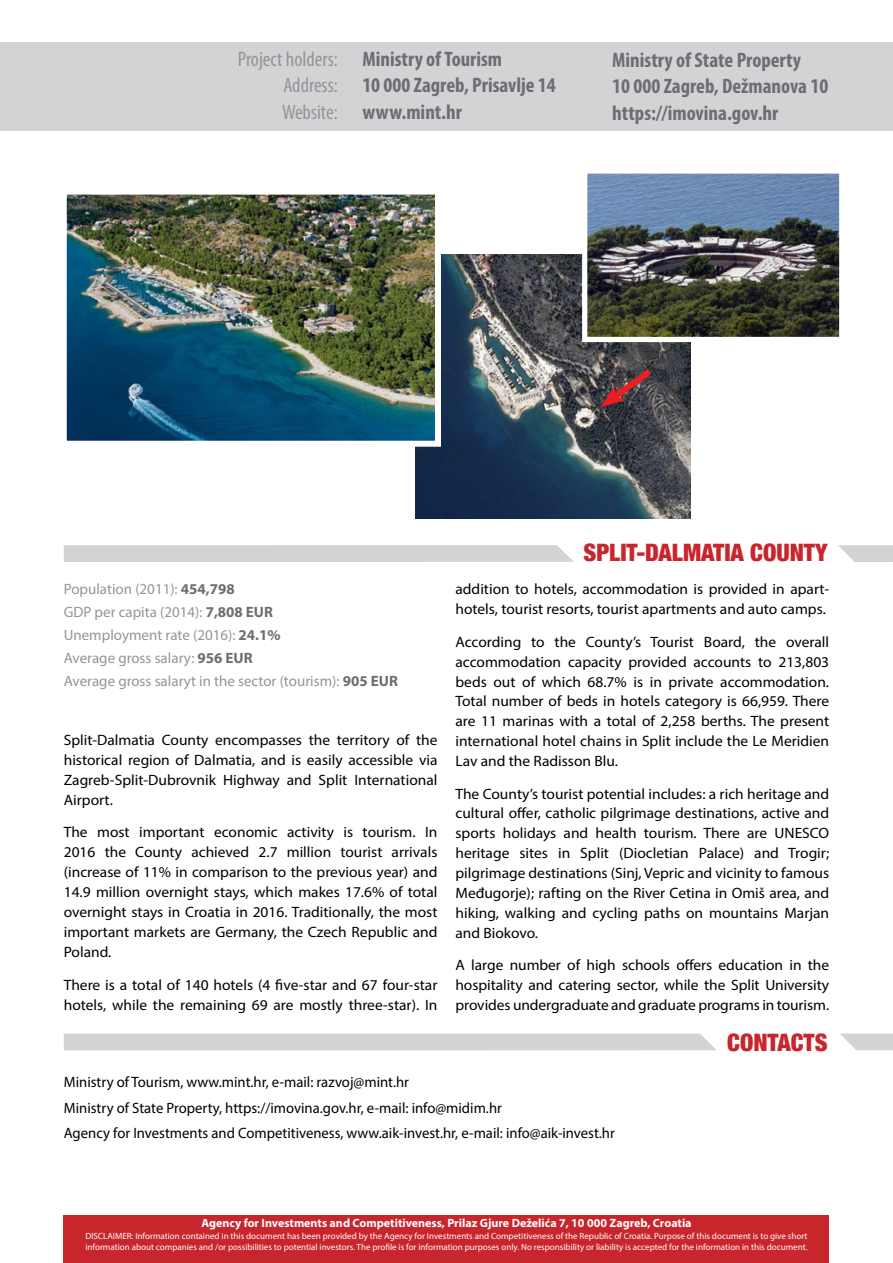
<style>
.page{position:relative;width:893px;height:1263px;background:#fff}
.page>*{position:absolute;margin:0;border:0;box-sizing:border-box;transform-origin:0 0}
.t1{font:900 condensed 24px "Helvetica Neue";color:#c9252c}
.t2{font:700 condensed 21px/26.4px "Myriad Pro";color:#6d6e71}
.t3{font:condensed 21px/26.2px "Myriad Pro";color:#939598;text-align:right}
.t4{font:15px/19.8px "Myriad Pro";color:#000;text-align:justify}
.t5{font:15px/23px "Myriad Pro";color:#939598}
.t6{font:700 12px "Myriad Pro";color:#fff}
.t7{font:9px/10.5px "Myriad Pro";color:#fff}
.s1{font-weight:700;color:#6d6e71}
</style>
<div class="page">
<div style="left:0;top:42px;width:893px;height:88px;background:#d1d3d4"></div>
<svg style="left:838px;top:545px;width:55px;height:17px"></svg>
<div style="left:64px;top:545px;width:510px;height:17px;background:#d1d3d4"></div>
<svg style="left:840px;top:1033px;width:53px;height:17px"></svg>
<div style="left:64px;top:1033px;width:652px;height:17px;background:#d1d3d4"></div>
<div style="left:64px;top:1215px;width:765px;height:48px;background:#c9252c"></div>
<img style="left:415px;top:254px;width:275px;height:264px">
<img style="left:68px;top:196px;width:366px;height:244px">
<div style="left:61px;top:189px;width:380px;height:258px;border:6px solid #fff"></div>
<svg style="left:600px;top:363px;width:58px;height:44px;background:#624044"></svg>
<img style="left:588px;top:174px;width:250px;height:162px">
<div style="left:582px;top:168px;width:262px;height:174px;border:5px solid #fff"></div>
<h2 class="t2" style="left:362px;top:45px;width:195px">Ministry of Tourism<br>10 000 Zagreb, Prisavlje 14 www.mint.hr</h2>
<h2 class="t3" style="left:238px;top:46px;width:102px">Project holders:<br>Address:</h2>
<h2 class="t2" style="left:612px;top:46px;width:218px">Ministry of State Property<br>10 000 Zagreb, Dežmanova 10</h2>
<h2 class="t3" style="left:282px;top:98px;width:57px">Website:</h2>
<h2 class="t2" style="left:612px;top:99px;width:168px">https://imovina.gov.hr</h2>
<p class="t5" style="left:64px;top:578px;width:336px">Population (2011): <span class="s1">454,798<br></span>GDP per capita (2014): <span class="s1">7,808 EUR<br></span>Unemployment rate (2016): <span class="s1">24.1%<br></span>Average gross salary: <span class="s1">956 EUR<br></span>Average gross salaryt in the sector (tourism): <span class="s1">905 EUR</span></p>
<p class="t4" style="left:64px;top:729px;width:375px">Split-Dalmatia County encompasses the territory of the historical region of Dalmatia, and is easily accessible via Zagreb-Split-Dubrovnik Highway and Split International Airport.</p>
<p class="t4" style="left:64px;top:822px;width:375px">The most important economic activity is tourism. In 2016 the County achieved 2.7 million tourist arrivals (increase of 11% in comparison to the previous year) and 14.9 million overnight stays, which makes 17.6% of total overnight stays in Croatia in 2016. Traditionally, the most important markets are Germany, the Czech Republic and Poland.</p>
<p class="t4" style="left:64px;top:975px;width:375px">There is a total of 140 hotels (4 five-star and 67 four-star hotels, while the remaining 69 are mostly three-star). In</p>
<h1 class="t1" style="left:583px;top:538px;width:246px">SPLIT-DALMATIA COUNTY</h1>
<p class="t4" style="left:455px;top:579px;width:375px">addition to hotels, accommodation is provided in apart&shy;hotels, tourist resorts, tourist apartments and auto camps.</p>
<p class="t4" style="left:455px;top:632px;width:375px">According to the County’s Tourist Board, the overall accommodation capacity provided accounts to 213,803 beds out of which 68.7% is in private accommodation.<br>Total number of beds in hotels category is 66,959. There are 11 marinas with a total of 2,258 berths. The present international hotel chains in Split include the Le Meridien Lav and the Radisson Blu.</p>
<p class="t4" style="left:455px;top:783px;width:375px">The County’s tourist potential includes: a rich heritage and cultural offer, catholic pilgrimage destinations, active and sports holidays and health tourism. There are UNESCO heritage sites in Split (Diocletian Palace) and Trogir; pilgrimage destinations (Sinj, Vepric and vicinity to famous Međugorje); rafting on the River Cetina in Omiš area, and hiking, walking and cycling paths on mountains Marjan and Biokovo.</p>
<p class="t4" style="left:455px;top:955px;width:375px">A large number of high schools offers education in the hospitality and catering sector, while the Split University provides undergraduate and graduate programs in tourism.</p>
<h1 class="t1" style="left:727px;top:1028px;width:101px">CONTACTS</h1>
<p class="t4" style="left:64px;top:1069px;width:553px;line-height:25.2px;text-align:left">Ministry of Tourism, www.mint.hr, e-mail: razvoj@mint.hr<br>Ministry of State Property, https://imovina.gov.hr, e-mail: info@midim.hr<br>Agency for Investments and Competitiveness, www.aik-invest.hr, e-mail: info@aik-invest.hr</p>
<p class="t6" style="left:201px;top:1215px;width:492px">Agency for Investments and Competitiveness, Prilaz Gjure Deželića 7, 10 000 Zagreb, Croatia</p>
<p class="t7" style="left:85px;top:1231px;width:724px">DISCLAIMER: Information contained in this document has been provided by the Agency for Investments and Competitiveness of the Republic of Croatia. Purpose of this document is to give short information about companies and /or possibilities to potential investors. The profile is for information purposes only. No responsibility or liability is accepted for the information in this document.</p>
</div>
